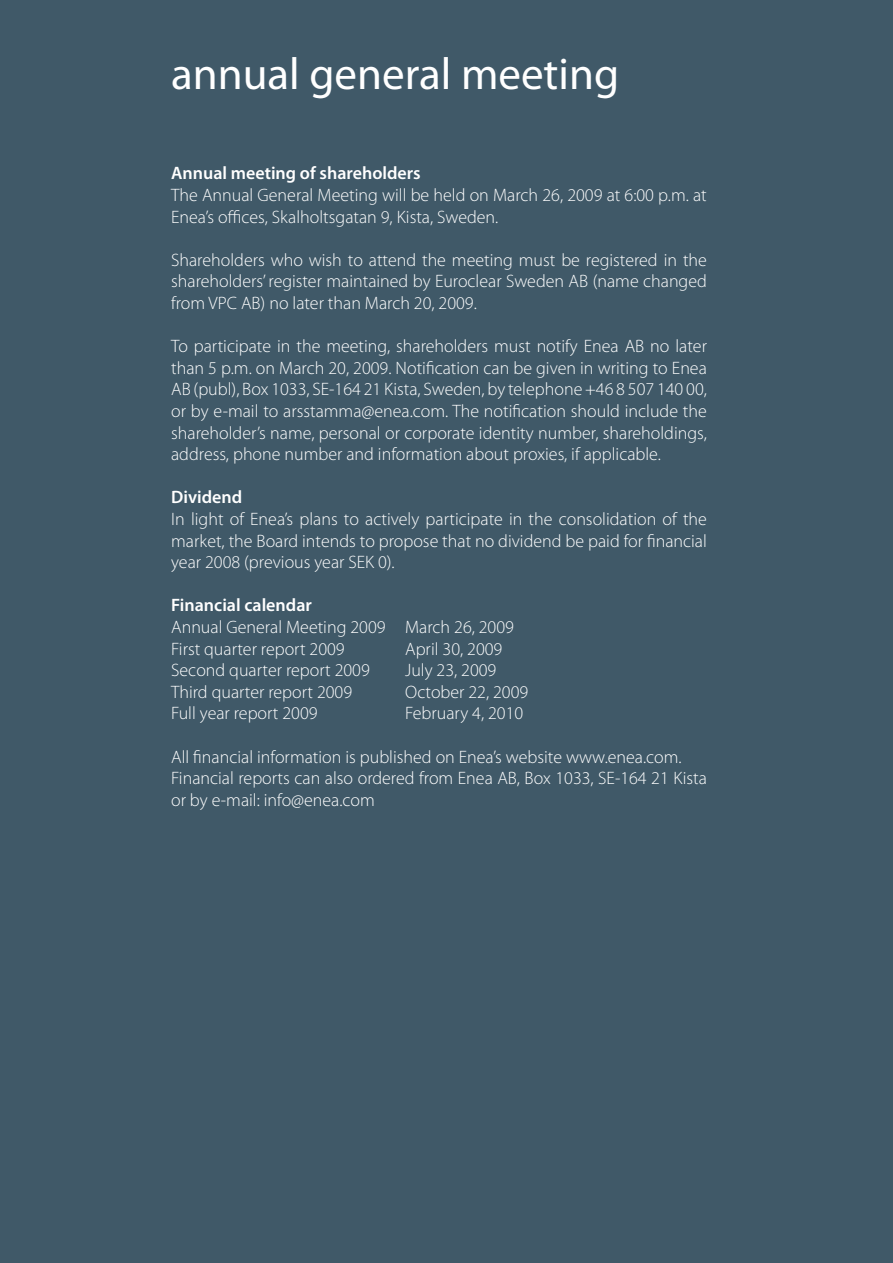
<style>
.page{position:relative;width:893px;height:1263px;background:#405968}
.page>*{position:absolute;margin:0;border:0;box-sizing:border-box;transform-origin:0 0}
.t1{font:45px "Myriad Pro";color:#fff}
.t2{font:300 18px/21.6px "Myriad Pro";color:#fff}
.t3{font:600 18px "Myriad Pro";color:#fff}
</style>
<div class="page">
<h1 class="t1" style="left:171px;top:46px;width:450px">annual general meeting</h1>
<p class="t3" style="left:171px;top:162px;width:251px">Annual meeting of shareholders</p>
<p class="t2" style="left:171px;top:184px;width:537px">The Annual General Meeting will be held on March 26, 2009 at 6:00 p.m. at<br>Enea’s offices, Skalholtsgatan 9, Kista, Sweden.</p>
<p class="t2" style="left:171px;top:249px;width:537px;text-align:justify">Shareholders who wish to attend the meeting must be registered in the shareholders’ register maintained by Euroclear Sweden AB (name changed from VPC AB) no later than March 20, 2009.</p>
<p class="t2" style="left:171px;top:335px;width:537px;text-align:justify">To participate in the meeting, shareholders must notify Enea AB no later than 5 p.m. on March 20, 2009. Notification can be given in writing to Enea AB (publ), Box 1033, SE-164 21 Kista, Sweden, by telephone +46 8 507 140 00, or by e-mail to arsstamma@enea.com. The notification should include the shareholder’s name, personal or corporate identity number, shareholdings, address, phone number and information about proxies, if applicable.</p>
<p class="t3" style="left:171px;top:486px;width:73px">Dividend</p>
<p class="t2" style="left:171px;top:508px;width:537px;text-align:justify">In light of Enea’s plans to actively participate in the consolidation of the market, the Board intends to propose that no dividend be paid for financial year 2008 (previous year SEK 0).</p>
<p class="t3" style="left:171px;top:594px;width:142px">Financial calendar</p>
<p class="t2" style="left:171px;top:616px;width:344px">Annual General Meeting 2009 March 26, 2009<br>First quarter report 2009</p>
<p class="t2" style="left:405px;top:638px;width:99px">April 30, 2009</p>
<p class="t2" style="left:171px;top:659px;width:200px">Second quarter report 2009</p>
<p class="t2" style="left:405px;top:659px;width:93px">July 23, 2009</p>
<p class="t2" style="left:171px;top:681px;width:183px">Third quarter report 2009</p>
<p class="t2" style="left:405px;top:681px;width:125px">October 22, 2009</p>
<p class="t2" style="left:171px;top:702px;width:148px">Full year report 2009</p>
<p class="t2" style="left:405px;top:702px;width:120px">February 4, 2010</p>
<p class="t2" style="left:171px;top:746px;width:537px">All financial information is published on Enea’s website www.enea.com.<br>Financial reports can also ordered from Enea AB, Box 1033, SE-164 21 Kista or by e-mail: info@enea.com</p>
</div>
